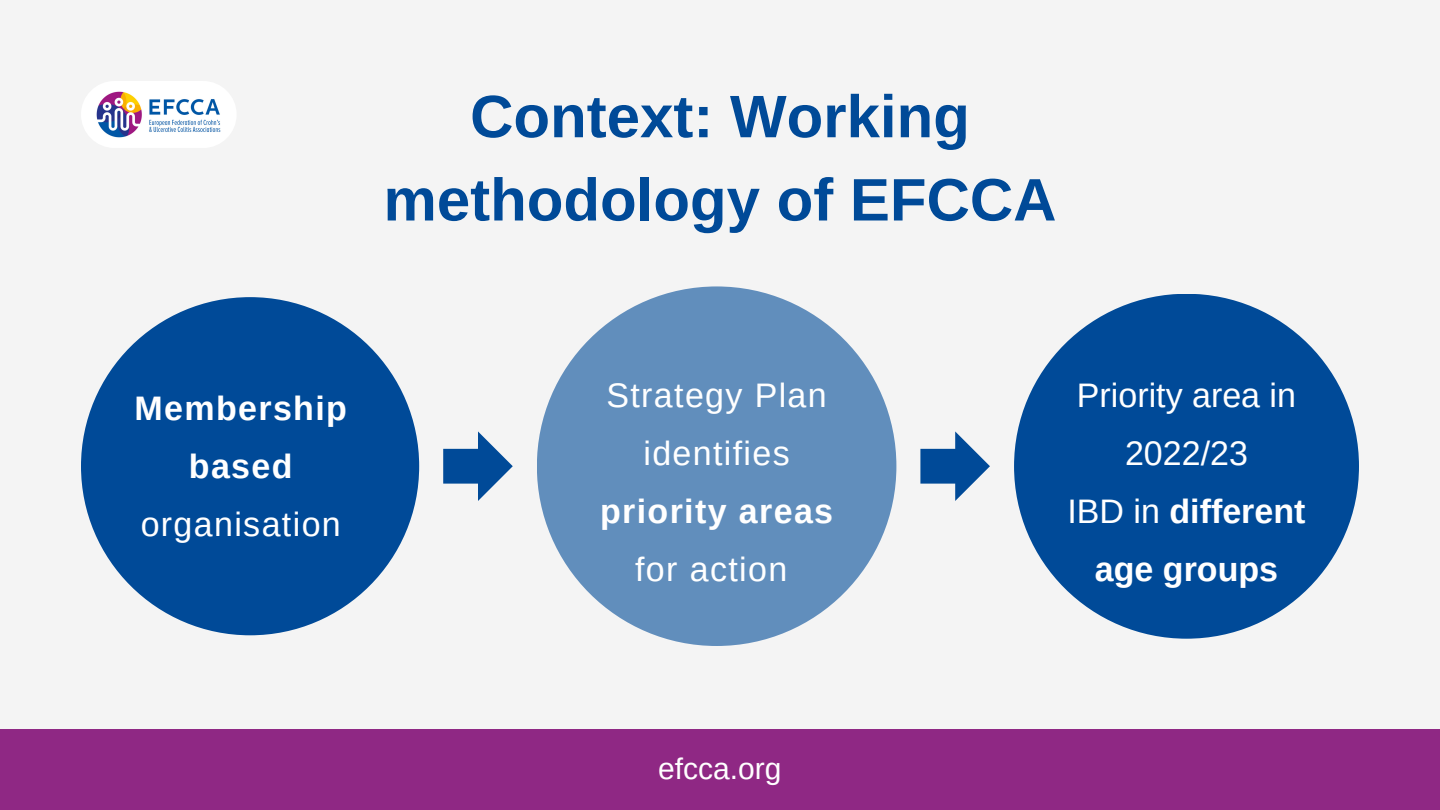
<style>
.page{position:relative;width:1440px;height:810px;background:#f4f4f4}
.page>*{position:absolute;margin:0;border:0;box-sizing:border-box;transform-origin:0 0}
.t1{font:700 60px/83.2px "Arimo";color:#004a98;text-align:center}
.t2{font:34px/57.8px "Arimo";letter-spacing:.04em;color:#fff;text-align:center}
.t3{font:700 34px/57.8px "Arimo";color:#fff;text-align:center}
.t4{font:34px/57.8px "Arimo";color:#fff;text-align:center}
.t5{font:700 34px/57.8px "Arimo";letter-spacing:.04em;color:#fff;text-align:center}
.t6{font:30px "Arimo";color:#fff}
.s1{font-weight:700}
.s2{font-weight:400}
</style>
<div class="page">
<div style="left:81px;top:81px;width:156px;height:67px;background:#fff;border-radius:33px"></div>
<img style="left:96px;top:91px;width:125px;height:47px">
<div style="left:0;top:729px;width:1440px;height:81px;background:#8f2884"></div>
<div style="left:81px;top:297px;width:338px;height:338px;background:#004a98;border-radius:50%"></div>
<div style="left:537px;top:286px;width:359px;height:360px;background:#618ebc;border-radius:50%"></div>
<svg style="left:443px;top:431px;width:70px;height:70px"></svg>
<div style="left:1014px;top:294px;width:345px;height:345px;background:#004a98;border-radius:50%"></div>
<svg style="left:920px;top:431px;width:70px;height:70px"></svg>
<p class="t1" style="left:383px;top:75px;width:675px">Context: Working methodology of EFCCA</p>
<h1 class="t5" style="left:135px;top:379px;width:214px">Membership based</h1>
<h2 class="t2" style="left:141px;top:495px;width:202px">organisation</h2>
<p class="t2" style="left:600px;top:367px;width:235px">Strategy Plan identifies <span class="s1">priority areas </span>for action</p>
<p class="t4" style="left:1077px;top:367px;width:221px">Priority area in<br>2022/23</p>
<h2 class="t3" style="left:1068px;top:482px;width:240px"><span class="s2">IBD in</span> different age groups</h2>
<p class="t6" style="left:658px;top:752px;width:125px">efcca.org</p>
</div>
